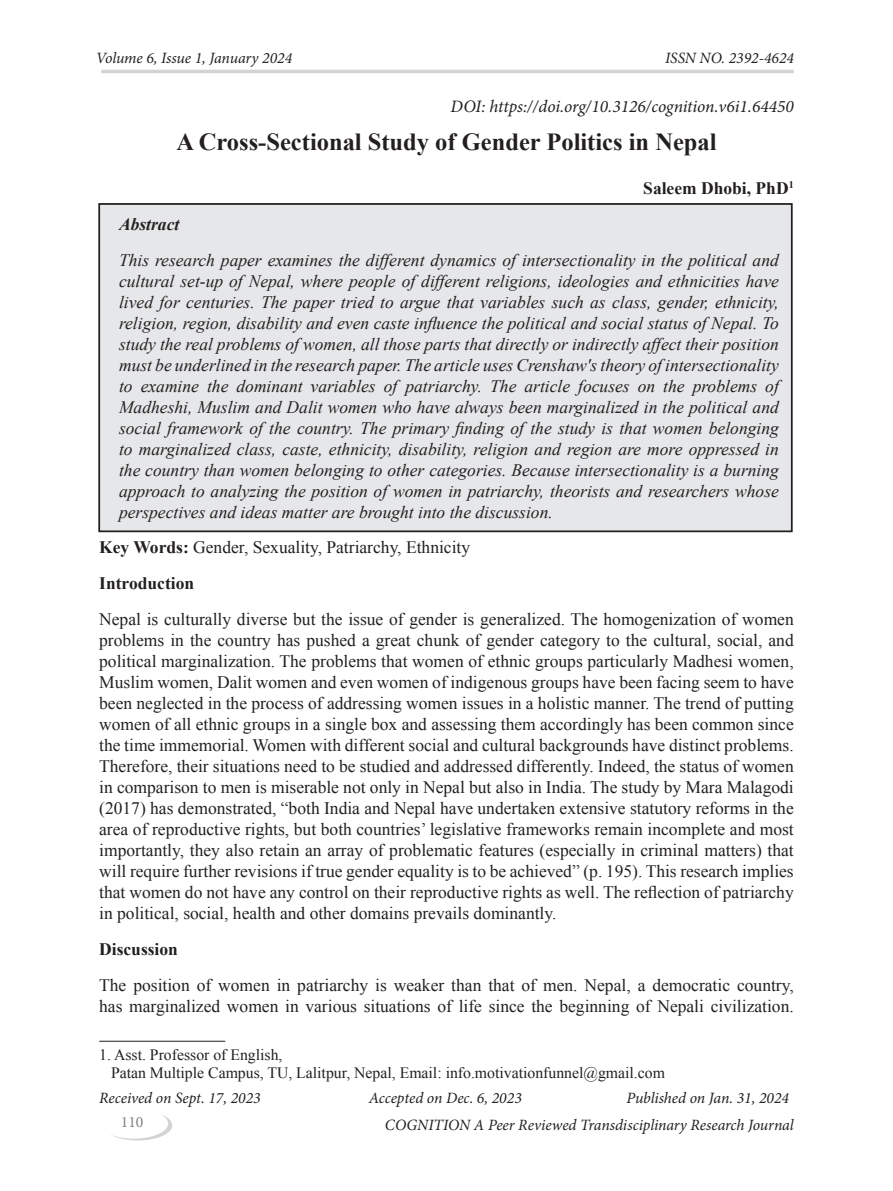
<style>
.page{position:relative;width:893px;height:1191px;background:#fff}
.page>*{position:absolute;margin:0;border:0;box-sizing:border-box;transform-origin:0 0}
.t1{font:700 24.5px "Times New Roman";color:#231f20}
.t2{font:17.5px/21px "Times New Roman";color:#231f20;text-align:justify}
.t3{font:italic 17.5px/21px "Times New Roman";color:#231f20;text-align:justify}
.t4{font:italic 17.5px "Minion Pro";color:#231f20}
.t5{font:700 17.5px "Times New Roman";color:#231f20}
.t6{font:italic 700 17.5px "Times New Roman";color:#231f20}
.t7{font:italic 15.75px "Minion Pro";letter-spacing:-.005em;color:#231f20}
.t8{font:15.75px "Times New Roman";color:#231f20}
.t9{font:15.75px "Minion Pro";color:#808285}
.s1{font-weight:700}
</style>
<div class="page">
<svg style="left:103px;top:1110px;width:69px;height:30px"></svg>
<div style="left:99px;top:1108px;width:69px;height:30px;background:#fff;border-radius:50%"></div>
<hr style="left:101px;top:70px;width:693px;height:3px;background:#231f20">
<div style="left:99px;top:204px;width:693px;height:327px;background:#e6e7e9"></div>
<div style="left:98px;top:203px;width:695px;height:329px;border:2px solid #231f20"></div>
<hr style="left:99px;top:1040px;width:126px;height:1px;background:#231f20">
<p class="t7" style="left:96px;top:47px;width:198px">Volume 6, Issue 1, January 2024</p>
<p class="t7" style="left:665px;top:47px;width:131px">ISSN NO. 2392-4624</p>
<p class="t4" style="left:451px;top:94px;width:345px">DOI: https://doi.org/10.3126/cognition.v6i1.64450</p>
<p class="t1" style="left:176px;top:125px;width:542px">A Cross-Sectional Study of Gender Politics in Nepal</p>
<p class="t5" style="left:643px;top:176px;width:152px">Saleem Dhobi, PhD<sup>1</sup></p>
<p class="t6" style="left:119px;top:211px;width:62px">Abstract</p>
<p class="t3" style="left:119px;top:249px;width:661px">This research paper examines the different dynamics of intersectionality in the political and cultural set-up of Nepal, where people of different religions, ideologies and ethnicities have lived for centuries. The paper tried to argue that variables such as class, gender, ethnicity, religion, region, disability and even caste influence the political and social status of Nepal. To study the real problems of women, all those parts that directly or indirectly affect their position must be underlined in the research paper. The article uses Crenshaw's theory of intersectionality to examine the dominant variables of patriarchy. The article focuses on the problems of Madheshi, Muslim and Dalit women who have always been marginalized in the political and social framework of the country. The primary finding of the study is that women belonging to marginalized class, caste, ethnicity, disability, religion and region are more oppressed in the country than women belonging to other categories. Because intersectionality is a burning approach to analyzing the position of women in patriarchy, theorists and researchers whose perspectives and ideas matter are brought into the discussion.</p>
<p class="t2" style="left:99px;top:537px;width:372px"><span class="s1">Key Words:</span> Gender, Sexuality, Patriarchy, Ethnicity</p>
<p class="t5" style="left:99px;top:571px;width:96px">Introduction</p>
<p class="t2" style="left:99px;top:608px;width:696px">Nepal is culturally diverse but the issue of gender is generalized. The homogenization of women problems in the country has pushed a great chunk of gender category to the cultural, social, and political marginalization. The problems that women of ethnic groups particularly Madhesi women, Muslim women, Dalit women and even women of indigenous groups have been facing seem to have been neglected in the process of addressing women issues in a holistic manner. The trend of putting women of all ethnic groups in a single box and assessing them accordingly has been common since the time immemorial. Women with different social and cultural backgrounds have distinct problems.<br>Therefore, their situations need to be studied and addressed differently. Indeed, the status of women in comparison to men is miserable not only in Nepal but also in India. The study by Mara Malagodi (2017) has demonstrated, “both India and Nepal have undertaken extensive statutory reforms in the area of reproductive rights, but both countries’ legislative frameworks remain incomplete and most importantly, they also retain an array of problematic features (especially in criminal matters) that will require further revisions if true gender equality is to be achieved” (p. 195). This research implies that women do not have any control on their reproductive rights as well. The reflection of patriarchy in political, social, health and other domains prevails dominantly.</p>
<p class="t5" style="left:99px;top:937px;width:80px">Discussion</p>
<p class="t2" style="left:99px;top:974px;width:696px">The position of women in patriarchy is weaker than that of men. Nepal, a democratic country, has marginalized women in various situations of life since the beginning of Nepali civilization.</p>
<p class="t8" style="left:99px;top:1044px;width:185px">1. Asst. Professor of English,</p>
<p class="t8" style="left:111px;top:1061px;width:555px">Patan Multiple Campus, TU, Lalitpur, Nepal, Email: info.motivationfunnel@gmail.com</p>
<p class="t7" style="left:99px;top:1087px;width:163px">Received on Sept. 17, 2023</p>
<p class="t7" style="left:369px;top:1087px;width:154px">Accepted on Dec. 6, 2023</p>
<p class="t7" style="left:626px;top:1087px;width:164px">Published on Jan. 31, 2024</p>
<p class="t9" style="left:121px;top:1111px;width:24px">110</p>
<p class="t7" style="left:385px;top:1114px;width:410px">COGNITION A Peer Reviewed Transdisciplinary Research Journal</p>
</div>
